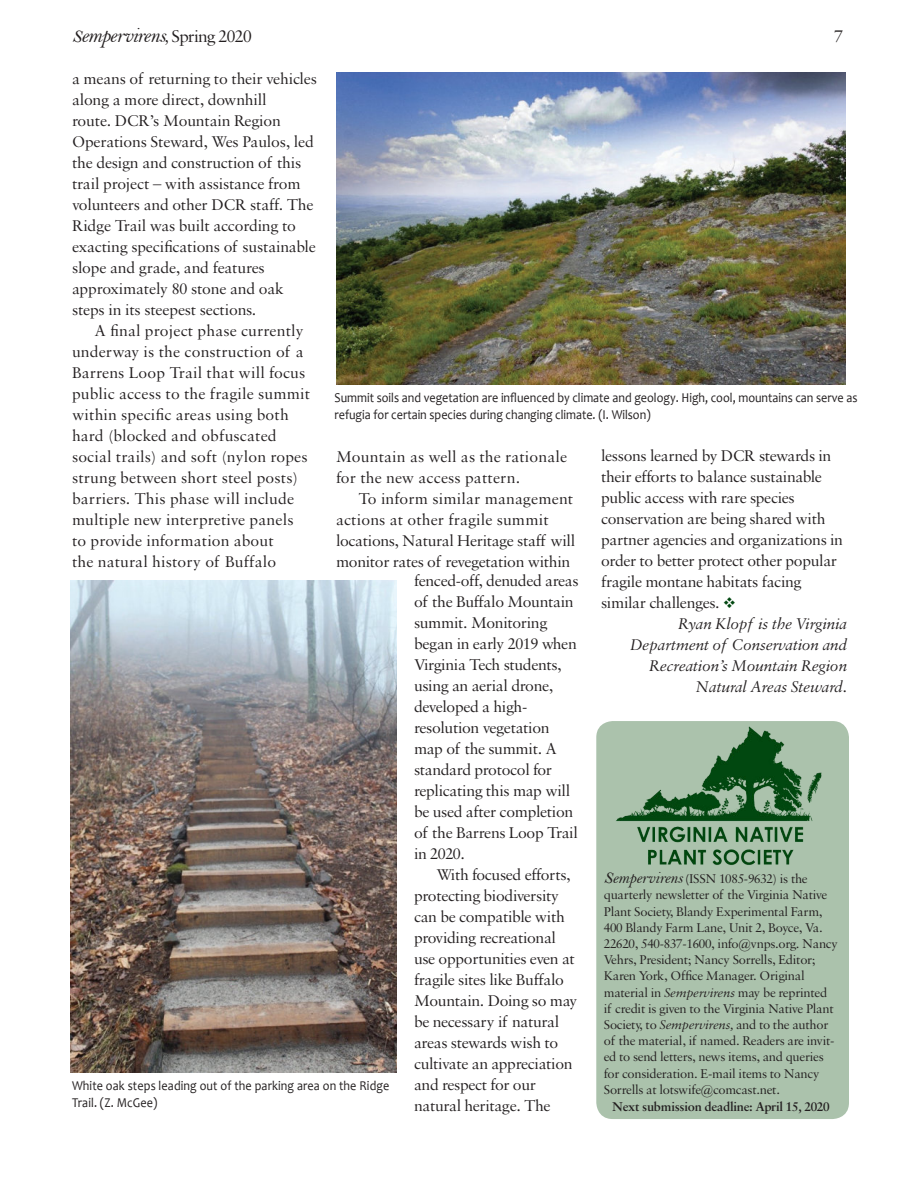
<style>
.page{position:relative;width:918px;height:1188px;background:#fff}
.page>*{position:absolute;margin:0;border:0;box-sizing:border-box;transform-origin:0 0}
.flag-subtitle{font:21px "Bell MT Italic";letter-spacing:-.035em;color:#231f20}
.flag-subtitle-2{font:18px "Sabon MT Std";color:#231f20}
.body-indent{font:16.5px/21px "Sabon MT Std";letter-spacing:-.02em;color:#231f20}
.body-indent-2{font:16.5px/21px "Sabon MT Std";letter-spacing:.01em;color:#231f20}
.body-indent-3{font:italic 16.5px/21px "Sabon MT Std";letter-spacing:-.02em;color:#231f20;text-align:right}
.body-noindent{font:13.5px/16.2px "Sabon MT Std";letter-spacing:-.02em;color:#231f20}
.t1{font:13.5px/17.2px "Candara";color:#231f20;scale:.9 1}
.body-noindent-2{font:600 13.5px "Sabon MT Std";letter-spacing:-.02em;color:#231f20}
.s1{font-size:18px}
.s2{font-family:"Sabon MT Std";font-size:18px}
.s3{color:#004710}
.s4{font-family:"Bell MT Italic";font-size:16.5px}
.s5{font-weight:600}
.s6{font-style:italic}
</style>
<div class="page">
<div style="left:596px;top:721px;width:253px;height:398px;background:#abc2ac;border-radius:16px"></div>
<img style="left:616px;top:726px;width:206px;height:139px">
<img style="left:336px;top:72px;width:510px;height:312px">
<img style="left:71px;top:580px;width:326px;height:492px">
<p class="flag-subtitle" style="left:72px;top:23px;width:181px"><span class="s1">S</span>empervirens<span class="s1">,</span> <span class="s2">Spring 2020</span></p>
<p class="flag-subtitle-2" style="left:834px;top:25px;width:10px">7</p>
<p class="body-indent" style="left:72px;top:68px;width:246px">a means of returning to their vehicles along a more direct, downhill<br>route. DCR’s Mountain Region Operations Steward, Wes Paulos, led the design and construction of this trail project – with assistance from volunteers and other DCR staff. The Ridge Trail was built according to exacting specifications of sustainable slope and grade, and features approximately 80 stone and oak steps in its steepest sections.</p>
<p class="body-indent-2" style="left:72px;top:320px;width:240px;text-indent:22px">A final project phase currently underway is the construction of a Barrens Loop Trail that will focus public access to the fragile summit within specific areas using both hard (blocked and obfuscated social trails) and soft (nylon ropes strung between short steel posts) barriers. This phase will include multiple new interpretive panels to provide information about<br>the natural history of Buffalo</p>
<p class="t1" style="left:334px;top:389px;width:583px">Summit soils and vegetation are influenced by climate and geology. High, cool, mountains can serve as refugia for certain species during changing climate. (I. Wilson)</p>
<p class="body-indent-2" style="left:336px;top:446px;width:233px">Mountain as well as the rationale for the new access pattern.</p>
<p class="body-indent" style="left:336px;top:488px;width:241px;text-indent:22px">To inform similar management actions at other fragile summit locations, Natural Heritage staff will monitor rates of revegetation within</p>
<p class="body-indent" style="left:601px;top:444px;width:243px">lessons learned by DCR stewards in their efforts to balance sustainable public access with rare species conservation are being shared with partner agencies and organizations in order to better protect other popular fragile montane habitats facing similar challenges. <span class="s3">❖</span></p>
<p class="body-indent-3" style="left:630px;top:612px;width:219px">Ryan Klopf is the Virginia<br>Department of Conservation and<br>Recreation’s Mountain Region<br>Natural Areas Steward.</p>
<p class="body-indent" style="left:414px;top:570px;width:166px">fenced-off, denuded areas of the Buffalo Mountain summit. Monitoring began in early 2019 when<br>Virginia Tech students, using an aerial drone, developed a high&shy;resolution vegetation map of the summit. A standard protocol for replicating this map will be used after completion of the Barrens Loop Trail in 2020.</p>
<p class="body-indent" style="left:414px;top:864px;width:165px;text-indent:22px">With focused efforts, protecting biodiversity can be compatible with providing recreational use opportunities even at fragile sites like Buffalo<br>Mountain. Doing so may be necessary if natural areas stewards wish to cultivate an appreciation and respect for our natural heritage. The</p>
<p class="body-noindent" style="left:604px;top:871px;width:236px"><span class="s4">Sempervirens</span> <span class="s5">(</span>ISSN 1085-9632) is the quarterly newsletter of the Virginia Native Plant Society, Blandy Experimental Farm, 400 Blandy Farm Lane, Unit 2, Boyce, Va.<br>22620, 540-837-1600, info@vnps.org. Nancy Vehrs, President; Nancy Sorrells, Editor; Karen York, Office Manager. Original material in <span class="s6">Sempervirens</span> may be reprinted if credit is given to the Virginia Native Plant Society, to <span class="s6">Sempervirens,</span> and to the author of the material, if named. Readers are invit&shy;ed to send letters, news items, and queries for consideration. E-mail items to Nancy Sorrells at lotswife@comcast.net.</p>
<p class="body-noindent-2" style="left:612px;top:1099px;width:219px">Next submission deadline: April 15, 2020</p>
<p class="t1" style="left:72px;top:1077px;width:354px">White oak steps leading out of the parking area on the Ridge<br>Trail. (Z. McGee)</p>
</div>
